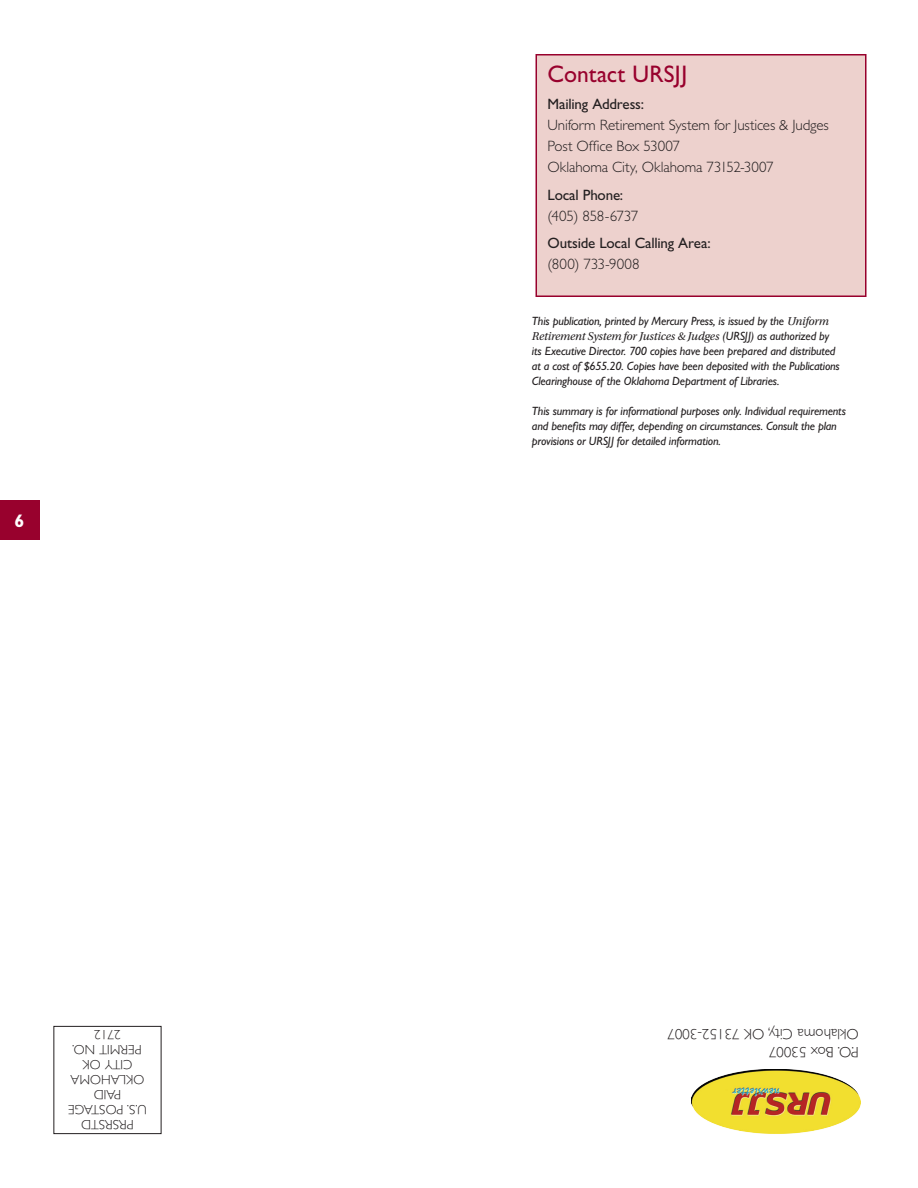
<style>
.page{position:relative;width:918px;height:1188px;background:#fff}
.page>*{position:absolute;margin:0;border:0;box-sizing:border-box;transform-origin:0 0}
.Body_-_Title{font:24px "Gill Sans Std";letter-spacing:.01em;color:#98012d}
.Body_-_Title-2{font:700 18px "Gill Sans Std";color:#fff}
.Body{font:300 15px "Gill Sans Std";letter-spacing:-.005em;color:#231f20}
.Body-2{font:15px "Gill Sans Std";letter-spacing:-.015em;color:#231f20}
.t1{font:300 13.5px "Gill Sans Std";color:#231f20}
.Footnote_-_Caption{font:italic 12px/15px "Gill Sans Std";letter-spacing:-.015em;color:#231f20}
.s1{font-family:"Utopia Std"}
</style>
<div class="page">
<img style="left:692px;top:1069px;width:169px;height:65px">
<div style="left:536px;top:55px;width:330px;height:241px;background:#edd1cd"></div>
<div style="left:536px;top:54px;width:331px;height:243px;border:2px solid #98012d"></div>
<div style="left:53px;top:1026px;width:108px;height:108px;border:1px solid #231f20"></div>
<div style="left:0;top:501px;width:39px;height:39px;background:#98012d"></div>
<p class="Body_-_Title-2" style="left:15px;top:510px;width:11px">6</p>
<p class="t1" style="left:121px;top:1043px;width:28px;rotate:-180deg">2712</p>
<p class="t1" style="left:142px;top:1058px;width:71px;rotate:-180deg">PERMIT NO.</p>
<p class="t1" style="left:132px;top:1073px;width:51px;rotate:-180deg">CITY OK</p>
<p class="t1" style="left:144px;top:1088px;width:75px;rotate:-180deg">OKLAHOMA</p>
<p class="t1" style="left:121px;top:1103px;width:29px;rotate:-180deg">PAID</p>
<p class="t1" style="left:147px;top:1118px;width:80px;rotate:-180deg">U.S. POSTAGE</p>
<p class="t1" style="left:134px;top:1133px;width:54px;rotate:-180deg">PRSRSTD</p>
<p class="Body_-_Title" style="left:548px;top:61px;width:141px">Contact URSJJ</p>
<p class="Body-2" style="left:548px;top:95px;width:98px">Mailing Address:</p>
<p class="Body" style="left:548px;top:116px;width:283px">Uniform Retirement System for Justices &amp; Judges</p>
<p class="Body" style="left:548px;top:137px;width:134px">Post Office Box 53007</p>
<p class="Body" style="left:548px;top:158px;width:228px">Oklahoma City, Oklahoma 73152-3007</p>
<p class="Body-2" style="left:548px;top:186px;width:77px">Local Phone:</p>
<p class="Body" style="left:548px;top:207px;width:92px">(405) 858-6737</p>
<p class="Body-2" style="left:548px;top:235px;width:165px">Outside Local Calling Area:</p>
<p class="Body" style="left:548px;top:256px;width:94px">(800) 733-9008</p>
<p class="Footnote_-_Caption" style="left:532px;top:314px;width:309px">This publication, printed by Mercury Press, is issued by the <span class="s1">Uniform Retirement System for Justices &amp; Judges</span> (URSJJ) as authorized by its Executive Director. 700 copies have been prepared and distributed at a cost of $655.20. Copies have been deposited with the Publications Clearinghouse of the Oklahoma Department of Libraries.</p>
<p class="Footnote_-_Caption" style="left:532px;top:404px;width:316px">This summary is for informational purposes only. Individual requirements and benefits may differ, depending on circumstances. Consult the plan provisions or URSJJ for detailed information.</p>
<p class="Body" style="left:859px;top:1042px;width:193px;rotate:-180deg">Oklahoma City, OK 73152-3007</p>
<p class="Body" style="left:859px;top:1060px;width:92px;rotate:-180deg">P.O. Box 53007</p>
</div>
